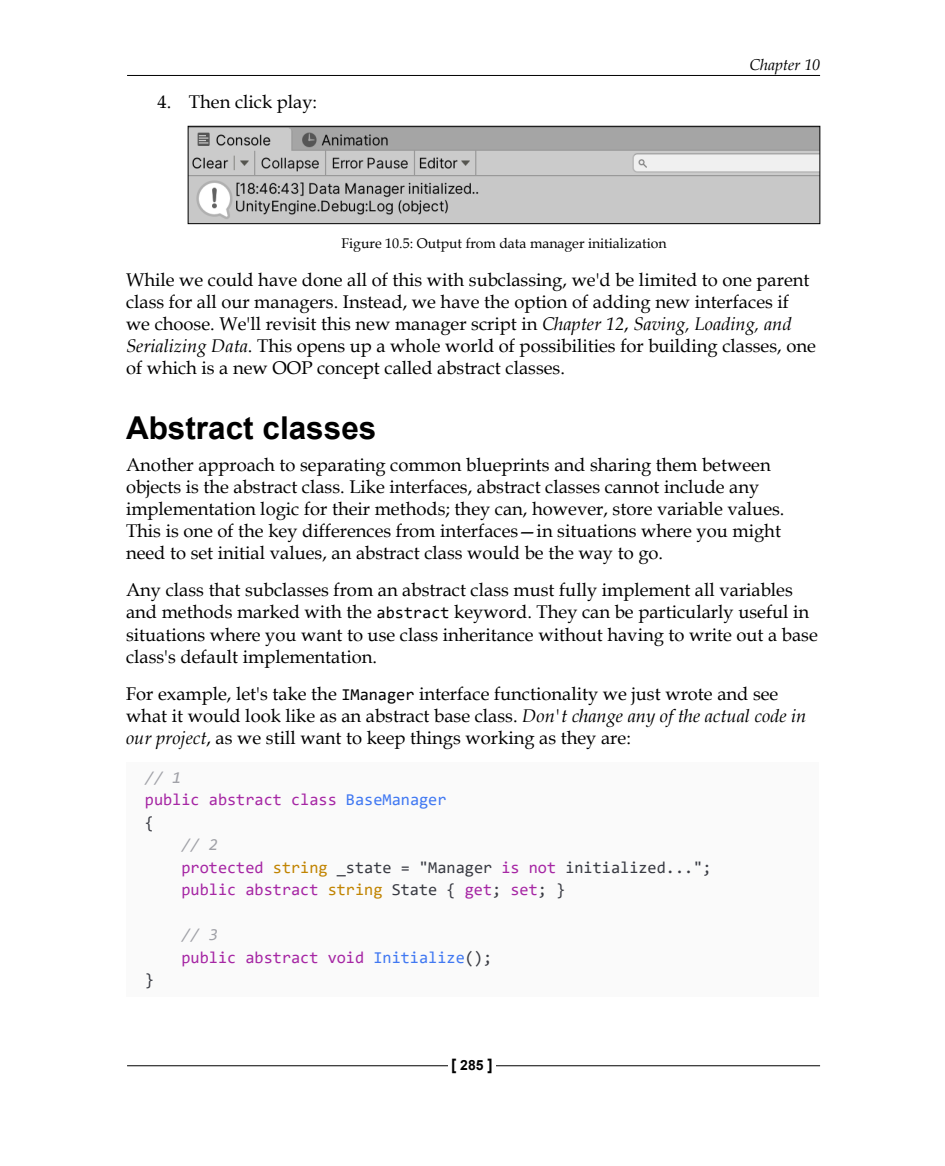
<style>
.page{position:relative;width:945px;height:1166px;background:#fff}
.page>*{position:absolute;margin:0;border:0;box-sizing:border-box;transform-origin:0 0}
.t1{font:700 31.5px "Arial";color:#000}
.t2{font:18.38px/22.1px "Book Antiqua";color:#000}
.t3{font:16.62px/22.4px "Consolas";color:#383a42}
.t4{font:16.62px/22.4px "Consolas";color:#a626a4}
.t5{font:italic 15.75px "Book Antiqua";color:#000}
.t6{font:14px "Book Antiqua";color:#000}
.t7{font:700 14px "Arial";color:#000}
.s1{font-style:italic}
.s2{font-family:"Consolas";font-size:16.62px}
.s3{font-style:italic;color:#a0a1a7}
.s4{color:#4078f2}
.s5{color:#383a42}
.s6{color:#a626a4}
.s7{color:#c18401}
.s8{font-size:15.75px}
</style>
<div class="page">
<hr style="left:127px;top:75px;width:693px;height:1px;background:#000">
<hr style="left:127px;top:1065px;width:693px;height:1px;background:#000">
<div style="left:448px;top:1058px;width:47px;height:16px;background:#fff"></div>
<div style="left:126px;top:762px;width:693px;height:234px;background:#fafafa"></div>
<img style="left:190px;top:128px;width:628px;height:94px">
<div style="left:188px;top:126px;width:632px;height:98px;border:1px solid #000"></div>
<p class="t2" style="left:158px;top:90px;width:161px">4. Then click play:</p>
<p class="t5" style="left:750px;top:54px;width:72px">Chapter 10</p>
<p class="t6" style="left:341px;top:234px;width:327px">Figure 10.5: Output from data manager initialization</p>
<p class="t2" style="left:126px;top:268px;width:691px">While we could have done all of this with subclassing, we'd be limited to one parent class for all our managers. Instead, we have the option of adding new interfaces if we choose. We'll revisit this new manager script in <span class="s1">Chapter 12</span>, <span class="s1">Saving, Loading, and Serializing Data</span>. This opens up a whole world of possibilities for building classes, one of which is a new OOP concept called abstract classes.</p>
<h1 class="t1" style="left:126px;top:406px;width:252px">Abstract classes</h1>
<p class="t2" style="left:126px;top:453px;width:660px">Another approach to separating common blueprints and sharing them between objects is the abstract class. Like interfaces, abstract classes cannot include any implementation logic for their methods; they can, however, store variable values.<br>This is one of the key differences from interfaces—in situations where you might need to set initial values, an abstract class would be the way to go.</p>
<p class="t2" style="left:126px;top:578px;width:693px">Any class that subclasses from an abstract class must fully implement all variables and methods marked with the <span class="s2">abstract</span> keyword. They can be particularly useful in situations where you want to use class inheritance without having to write out a base class's default implementation.</p>
<p class="t2" style="left:126px;top:682px;width:682px">For example, let's take the <span class="s2">IManager</span> interface functionality we just wrote and see what it would look like as an abstract base class. <span class="s1">Don't change any of the actual code in our project</span>, as we still want to keep things working as they are:</p>
<p class="t4" style="left:145px;top:765px;width:303px"><span class="s3">// 1<br></span>public abstract class <span class="s4">BaseManager </span><span class="s5">{</span></p>
<p class="t3" style="left:181px;top:833px;width:532px"><span class="s3">// 2<br></span><span class="s6">protected</span> <span class="s7">string</span> _state = "Manager <span class="s6">is not</span> initialized..."; <span class="s6">public abstract</span> <span class="s7">string</span> State { <span class="s6">get</span>; <span class="s6">set</span>; }</p>
<p class="t4" style="left:181px;top:923px;width:312px"><span class="s3">// 3<br></span>public abstract void <span class="s4">Initialize</span><span class="s5">();</span></p>
<p class="t3" style="left:145px;top:968px;width:11px">}</p>
<p class="t7" style="left:451px;top:1055px;width:43px"><span class="s8">[</span> 285 <span class="s8">]</span></p>
</div>
